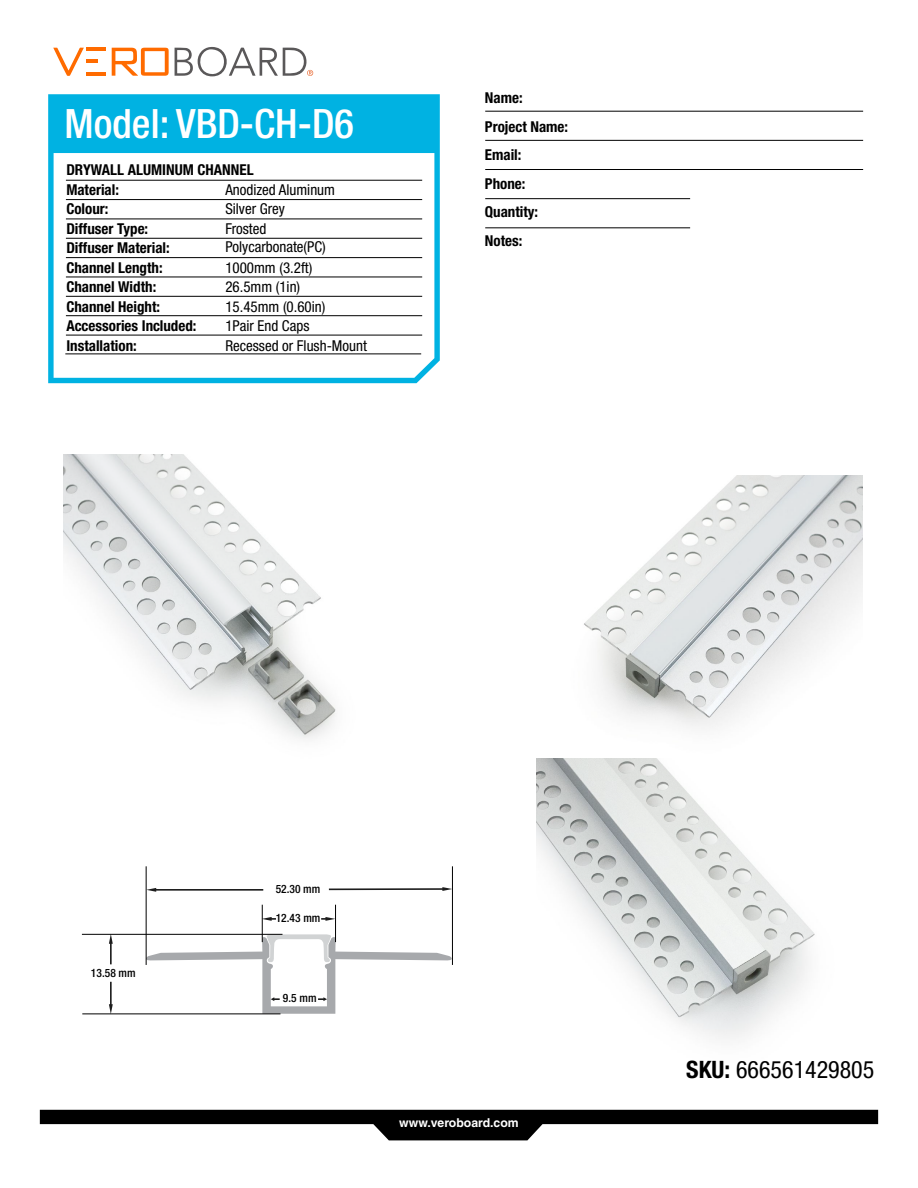
<style>
.page{position:relative;width:918px;height:1188px;background:#fff}
.page>*{position:absolute;margin:0;border:0;box-sizing:border-box;transform-origin:0 0}
.t1{font:500 condensed 40.5px "Helvetica Neue LT Std";color:#fff}
.t2{font:condensed 24px "Helvetica Neue LT Std";color:#000}
.t3{font:700 condensed 15px/28.5px "Helvetica Neue LT Std";color:#000}
.t4{font:condensed 15px "Helvetica Neue LT Std";color:#000}
.t5{font:700 12.3px "Helvetica CE";color:#fff}
.t6{font:500 condensed 11.55px "Helvetica Neue LT Std";color:#000}
.s1{font-weight:700}
</style>
<div class="page">
<svg style="left:40px;top:1110px;width:838px;height:30px"></svg>
<hr style="left:86px;top:48px;width:20px;height:3px;background:#ff6b00">
<svg style="left:112px;top:48px;width:57px;height:28px"></svg>
<svg style="left:175px;top:47px;width:138px;height:30px"></svg>
<hr style="left:86px;top:72px;width:20px;height:4px;background:#ff6b00">
<svg style="left:53px;top:47px;width:45px;height:29px"></svg>
<div style="left:48px;top:94px;width:392px;height:289px;background:#00b2e2"></div>
<svg style="left:54px;top:153px;width:380px;height:225px"></svg>
<hr style="left:66px;top:180px;width:356px;height:1px;background:#000">
<hr style="left:66px;top:199px;width:356px;height:1px;background:#000">
<hr style="left:66px;top:219px;width:356px;height:1px;background:#000">
<hr style="left:66px;top:238px;width:356px;height:1px;background:#000">
<hr style="left:66px;top:257px;width:356px;height:1px;background:#000">
<hr style="left:66px;top:277px;width:356px;height:1px;background:#000">
<hr style="left:66px;top:296px;width:356px;height:1px;background:#000">
<hr style="left:66px;top:315px;width:356px;height:1px;background:#000">
<hr style="left:66px;top:335px;width:356px;height:1px;background:#000">
<img style="left:537px;top:758px;width:278px;height:281px">
<img style="left:64px;top:455px;width:272px;height:284px">
<hr style="left:485px;top:111px;width:378px;height:1px;background:#000">
<hr style="left:485px;top:140px;width:378px;height:1px;background:#000">
<hr style="left:485px;top:169px;width:378px;height:1px;background:#000">
<hr style="left:485px;top:198px;width:205px;height:1px;background:#000">
<hr style="left:485px;top:228px;width:205px;height:1px;background:#000">
<svg style="left:263px;top:917px;width:13px;height:4px"></svg>
<svg style="left:146px;top:934px;width:306px;height:80px"></svg>
<svg style="left:321px;top:917px;width:14px;height:4px"></svg>
<svg style="left:109px;top:935px;width:4px;height:29px"></svg>
<svg style="left:109px;top:982px;width:4px;height:32px"></svg>
<svg style="left:329px;top:887px;width:123px;height:4px"></svg>
<svg style="left:147px;top:888px;width:116px;height:4px"></svg>
<hr style="left:82px;top:934px;width:200px;height:1px;background:#000">
<hr style="left:82px;top:1014px;width:199px;height:1px;background:#000">
<hr style="left:262px;top:905px;width:1px;height:37px;background:#000">
<hr style="left:335px;top:905px;width:1px;height:37px;background:#000">
<hr style="left:452px;top:866px;width:1px;height:99px;background:#000">
<hr style="left:146px;top:866px;width:1px;height:99px;background:#000">
<img style="left:554px;top:476px;width:309px;height:315px">
<hr style="left:65px;top:354px;width:356px;height:1px;background:#000">
<h1 class="t1" style="left:64px;top:99px;width:291px">Model: VBD-CH-D6</h1>
<p class="t3" style="left:66px;top:160px;width:189px;line-height:19.5px">DRYWALL ALUMINUM CHANNEL<br>Material:</p>
<p class="t4" style="left:225px;top:181px;width:111px">Anodized Aluminum</p>
<p class="t3" style="left:66px;top:194px;width:44px">Colour:</p>
<p class="t4" style="left:225px;top:200px;width:61px">Silver Grey</p>
<p class="t3" style="left:66px;top:214px;width:83px">Diffuser Type:</p>
<p class="t4" style="left:225px;top:220px;width:43px">Frosted</p>
<p class="t3" style="left:66px;top:233px;width:105px">Diffuser Material:</p>
<p class="t4" style="left:225px;top:238px;width:102px">Polycarbonate(PC)</p>
<p class="t3" style="left:66px;top:253px;width:98px">Channel Length:</p>
<p class="t4" style="left:225px;top:259px;width:89px">1000mm (3.2ft)</p>
<p class="t3" style="left:66px;top:272px;width:91px">Channel Width:</p>
<p class="t4" style="left:225px;top:278px;width:76px">26.5mm (1in)</p>
<p class="t3" style="left:66px;top:292px;width:95px">Channel Height:</p>
<p class="t4" style="left:225px;top:298px;width:102px">15.45mm (0.60in)</p>
<p class="t3" style="left:66px;top:311px;width:132px">Accessories Included:</p>
<p class="t4" style="left:225px;top:317px;width:86px">1Pair End Caps</p>
<p class="t3" style="left:66px;top:331px;width:72px">Installation:</p>
<p class="t4" style="left:225px;top:337px;width:143px">Recessed or Flush-Mount</p>
<p class="t3" style="left:485px;top:84px;width:85px">Name:<br>Project Name:<br>Email:<br>Phone:<br>Quantity:<br>Notes:</p>
<p class="t6" style="left:91px;top:966px;width:46px">13.58 mm</p>
<p class="t6" style="left:276px;top:882px;width:46px">52.30 mm</p>
<p class="t6" style="left:276px;top:911px;width:46px">12.43 mm</p>
<p class="t6" style="left:283px;top:991px;width:35px">9.5 mm</p>
<p class="t5" style="left:399px;top:1115px;width:121px">www.veroboard.com</p>
<h2 class="t2" style="left:686px;top:1055px;width:190px"><span class="s1">SKU:</span> 666561429805</h2>
</div>
